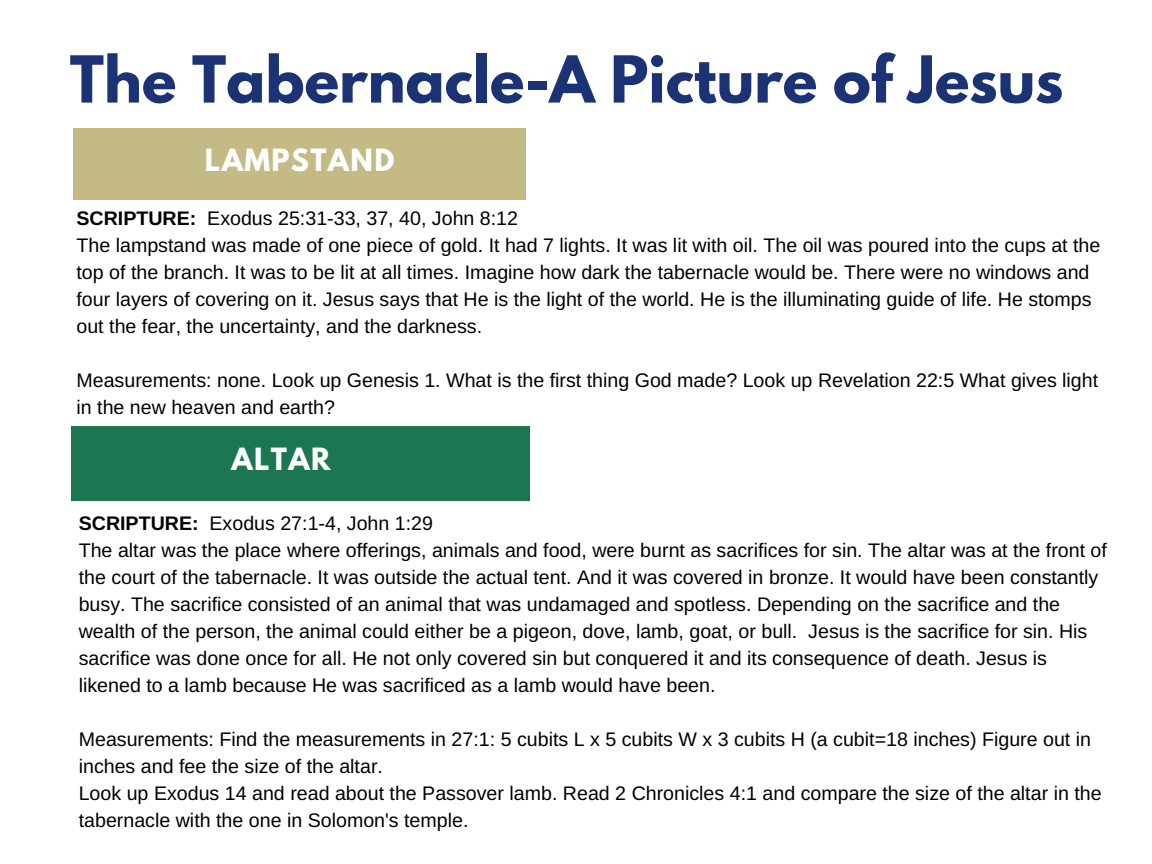
<style>
.page{position:relative;width:1152px;height:864px;background:#fff}
.page>*{position:absolute;margin:0;border:0;box-sizing:border-box;transform-origin:0 0}
.t1{font:700 57.3px "League Spartan";color:#1b3274}
.t2{font:700 27.15px "League Spartan";letter-spacing:.05em;color:#fff}
.t3{font:19.65px/27px "Arimo";color:#000}
.s1{font-weight:700}
</style>
<div class="page">
<div style="left:71px;top:426px;width:459px;height:75px;background:#1c7652"></div>
<div style="left:73px;top:128px;width:452px;height:72px;background:#c4ba84"></div>
<h1 class="t1" style="left:70px;top:51px;width:995px">The Tabernacle-A Picture of Jesus</h1>
<h2 class="t2" style="left:205px;top:147px;width:191px">LAMPSTAND</h2>
<p class="t3" style="left:76px;top:205px;width:1025px"><span class="s1">SCRIPTURE:</span> Exodus 25:31-33, 37, 40, John 8:12<br>The lampstand was made of one piece of gold. It had 7 lights. It was lit with oil. The oil was poured into the cups at the top of the branch. It was to be lit at all times. Imagine how dark the tabernacle would be. There were no windows and four layers of covering on it. Jesus says that He is the light of the world. He is the illuminating guide of life. He stomps out the fear, the uncertainty, and the darkness.</p>
<p class="t3" style="left:76px;top:367px;width:1023px">Measurements: none. Look up Genesis 1. What is the first thing God made? Look up Revelation 22:5 What gives light in the new heaven and earth?</p>
<h2 class="t2" style="left:232px;top:446px;width:100px">ALTAR</h2>
<p class="t3" style="left:79px;top:510px;width:1030px"><span class="s1">SCRIPTURE:</span> Exodus 27:1-4, John 1:29<br>The altar was the place where offerings, animals and food, were burnt as sacrifices for sin. The altar was at the front of the court of the tabernacle. It was outside the actual tent. And it was covered in bronze. It would have been constantly busy. The sacrifice consisted of an animal that was undamaged and spotless. Depending on the sacrifice and the wealth of the person, the animal could either be a pigeon, dove, lamb, goat, or bull. Jesus is the sacrifice for sin. His sacrifice was done once for all. He not only covered sin but conquered it and its consequence of death. Jesus is likened to a lamb because He was sacrificed as a lamb would have been.</p>
<p class="t3" style="left:79px;top:726px;width:1024px">Measurements: Find the measurements in 27:1: 5 cubits L x 5 cubits W x 3 cubits H (a cubit=18 inches) Figure out in inches and fee the size of the altar.<br>Look up Exodus 14 and read about the Passover lamb. Read 2 Chronicles 4:1 and compare the size of the altar in the tabernacle with the one in Solomon's temple.</p>
</div>
